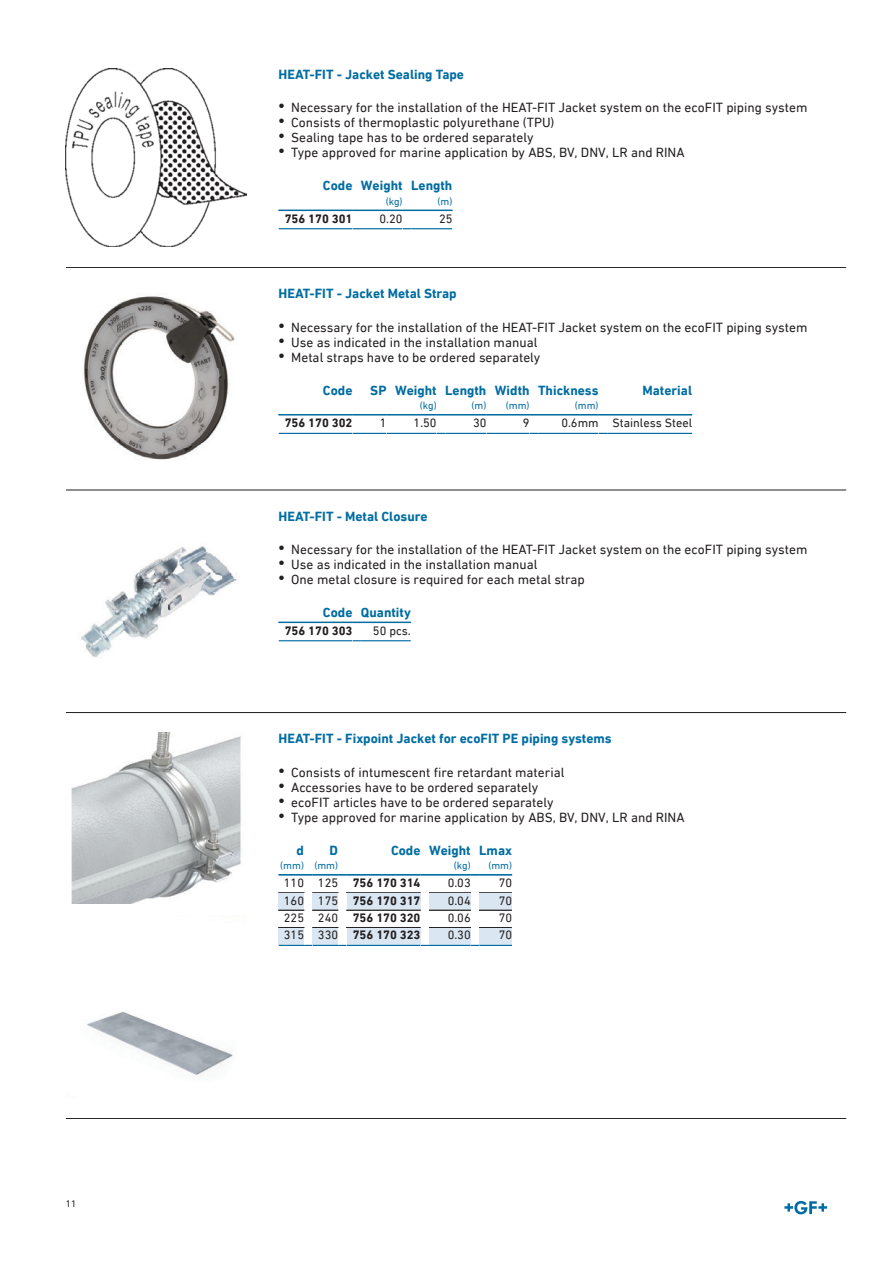
<style>
.page{position:relative;width:893px;height:1263px;background:#fff}
.page>*{position:absolute;margin:0;border:0;box-sizing:border-box;transform-origin:0 0}
.t1{font:13.5px "DIN Next W1 G";color:#231f20}
.t2{font:700 13.5px "DIN Next W1 G";color:#006da2}
.t3{font:700 12.3px "DIN Next W1 G";color:#231f20}
.t4{font:12.3px "DIN Next W1 G";color:#231f20}
.t5{font:10.5px "DIN Next W1 G";color:#006da2}
.t6{font:9.75px "DIN Next W1 G";color:#231f20}
.s1{font-family:"Arial Unicode MS";font-size:18px}
.s2{font-weight:400}
</style>
<div class="page">
<hr style="left:66px;top:267px;width:780px;height:1px;background:#231f20">
<img style="left:66px;top:68px;width:181px;height:178px">
<hr style="left:279px;top:210px;width:73px;height:1px;background:#006da2">
<hr style="left:361px;top:210px;width:42px;height:1px;background:#006da2">
<hr style="left:411px;top:210px;width:41px;height:1px;background:#006da2">
<svg style="left:279px;top:228px;width:173px;height:2px"></svg>
<hr style="left:66px;top:490px;width:780px;height:1px;background:#231f20">
<img style="left:83px;top:296px;width:152px;height:164px">
<hr style="left:279px;top:414px;width:73px;height:1px;background:#006da2">
<hr style="left:395px;top:414px;width:42px;height:1px;background:#006da2">
<hr style="left:445px;top:414px;width:41px;height:1px;background:#006da2">
<hr style="left:495px;top:414px;width:35px;height:1px;background:#006da2">
<hr style="left:538px;top:414px;width:61px;height:1px;background:#006da2">
<hr style="left:607px;top:414px;width:85px;height:1px;background:#006da2">
<hr style="left:279px;top:415px;width:73px;height:1px;background:#006da2">
<svg style="left:352px;top:414px;width:43px;height:2px"></svg>
<hr style="left:395px;top:415px;width:42px;height:1px;background:#006da2">
<svg style="left:437px;top:414px;width:8px;height:2px"></svg>
<hr style="left:445px;top:415px;width:41px;height:1px;background:#006da2">
<svg style="left:486px;top:414px;width:9px;height:2px"></svg>
<hr style="left:495px;top:415px;width:35px;height:1px;background:#006da2">
<svg style="left:530px;top:414px;width:8px;height:2px"></svg>
<hr style="left:538px;top:415px;width:61px;height:1px;background:#006da2">
<svg style="left:599px;top:414px;width:8px;height:2px"></svg>
<hr style="left:607px;top:415px;width:85px;height:1px;background:#006da2">
<svg style="left:279px;top:432px;width:413px;height:2px"></svg>
<hr style="left:66px;top:712px;width:780px;height:1px;background:#231f20">
<img style="left:81px;top:546px;width:156px;height:112px">
<hr style="left:279px;top:622px;width:73px;height:1px;background:#006da2">
<hr style="left:361px;top:622px;width:50px;height:1px;background:#006da2">
<svg style="left:279px;top:640px;width:132px;height:2px"></svg>
<hr style="left:66px;top:1118px;width:780px;height:1px;background:#231f20">
<img style="left:71px;top:733px;width:170px;height:170px">
<img style="left:86px;top:1011px;width:147px;height:66px">
<hr style="left:347px;top:874px;width:74px;height:1px;background:#006da2">
<hr style="left:429px;top:874px;width:42px;height:1px;background:#006da2">
<hr style="left:479px;top:874px;width:33px;height:1px;background:#006da2">
<svg style="left:279px;top:874px;width:68px;height:2px"></svg>
<hr style="left:347px;top:875px;width:74px;height:1px;background:#006da2">
<svg style="left:421px;top:874px;width:8px;height:2px"></svg>
<hr style="left:429px;top:875px;width:42px;height:1px;background:#006da2">
<svg style="left:471px;top:874px;width:8px;height:2px"></svg>
<hr style="left:479px;top:875px;width:33px;height:1px;background:#006da2">
<div style="left:279px;top:893px;width:25px;height:17px;background:#dae6f1"></div>
<div style="left:313px;top:893px;width:25px;height:17px;background:#dae6f1"></div>
<div style="left:347px;top:893px;width:74px;height:17px;background:#dae6f1"></div>
<div style="left:429px;top:893px;width:42px;height:17px;background:#dae6f1"></div>
<div style="left:479px;top:893px;width:33px;height:17px;background:#dae6f1"></div>
<svg style="left:279px;top:910px;width:25px;height:1px"></svg>
<svg style="left:313px;top:910px;width:25px;height:1px"></svg>
<svg style="left:347px;top:910px;width:74px;height:1px"></svg>
<svg style="left:429px;top:910px;width:42px;height:1px"></svg>
<svg style="left:479px;top:910px;width:33px;height:1px"></svg>
<div style="left:279px;top:927px;width:25px;height:17px;background:#dae6f1"></div>
<svg style="left:279px;top:927px;width:25px;height:1px"></svg>
<div style="left:313px;top:927px;width:25px;height:17px;background:#dae6f1"></div>
<svg style="left:313px;top:927px;width:25px;height:1px"></svg>
<div style="left:347px;top:927px;width:74px;height:17px;background:#dae6f1"></div>
<svg style="left:347px;top:927px;width:74px;height:1px"></svg>
<div style="left:429px;top:927px;width:42px;height:17px;background:#dae6f1"></div>
<svg style="left:429px;top:927px;width:42px;height:1px"></svg>
<div style="left:479px;top:927px;width:33px;height:17px;background:#dae6f1"></div>
<svg style="left:479px;top:927px;width:33px;height:1px"></svg>
<svg style="left:279px;top:944px;width:233px;height:2px"></svg>
<svg style="left:784px;top:1201px;width:43px;height:13px"></svg>
<p class="t6" style="left:66px;top:1197px;width:12px">11</p>
<p class="t2" style="left:279px;top:66px;width:187px">HEAT-FIT - Jacket Sealing Tape</p>
<p class="t1" style="left:279px;top:100px;width:530px"><span class="s1">•</span> Necessary for the installation of the HEAT-FIT Jacket system on the ecoFIT piping system</p>
<p class="t1" style="left:279px;top:115px;width:277px"><span class="s1">•</span> Consists of thermoplastic polyurethane (TPU)</p>
<p class="t1" style="left:279px;top:130px;width:256px"><span class="s1">•</span> Sealing tape has to be ordered separately</p>
<p class="t1" style="left:279px;top:145px;width:408px"><span class="s1">•</span> Type approved for marine application by ABS, BV, DNV, LR and RINA</p>
<p class="t2" style="left:323px;top:178px;width:81px">Code Weight</p>
<p class="t5" style="left:386px;top:195px;width:18px">(kg)</p>
<p class="t2" style="left:411px;top:178px;width:43px">Length</p>
<p class="t5" style="left:438px;top:195px;width:16px">(m)</p>
<p class="t3" style="left:285px;top:211px;width:69px">756 170 301</p>
<p class="t4" style="left:380px;top:211px;width:25px">0.20</p>
<p class="t4" style="left:439px;top:211px;width:15px">25</p>
<p class="t2" style="left:279px;top:286px;width:180px">HEAT-FIT - Jacket Metal Strap</p>
<p class="t1" style="left:279px;top:319px;width:530px"><span class="s1">•</span> Necessary for the installation of the HEAT-FIT Jacket system on the ecoFIT piping system</p>
<p class="t1" style="left:279px;top:334px;width:260px"><span class="s1">•</span> Use as indicated in the installation manual</p>
<p class="t1" style="left:279px;top:349px;width:263px"><span class="s1">•</span> Metal straps have to be ordered separately</p>
<p class="t2" style="left:323px;top:382px;width:31px">Code</p>
<p class="t2" style="left:370px;top:382px;width:68px">SP Weight</p>
<p class="t5" style="left:420px;top:399px;width:18px">(kg)</p>
<p class="t2" style="left:445px;top:382px;width:43px">Length</p>
<p class="t5" style="left:472px;top:399px;width:16px">(m)</p>
<p class="t2" style="left:495px;top:382px;width:36px">Width</p>
<p class="t5" style="left:506px;top:399px;width:25px">(mm)</p>
<p class="t2" style="left:538px;top:382px;width:62px">Thickness</p>
<p class="t5" style="left:575px;top:399px;width:25px">(mm)</p>
<p class="t2" style="left:642px;top:382px;width:51px">Material</p>
<p class="t3" style="left:285px;top:416px;width:69px">756 170 302</p>
<p class="t4" style="left:380px;top:416px;width:8px">1</p>
<p class="t4" style="left:414px;top:416px;width:25px">1.50</p>
<p class="t4" style="left:473px;top:416px;width:15px">30</p>
<p class="t4" style="left:523px;top:416px;width:8px">9</p>
<p class="t4" style="left:561px;top:416px;width:132px">0.6mm Stainless Steel</p>
<p class="t2" style="left:279px;top:508px;width:151px">HEAT-FIT - Metal Closure</p>
<p class="t1" style="left:279px;top:542px;width:530px"><span class="s1">•</span> Necessary for the installation of the HEAT-FIT Jacket system on the ecoFIT piping system</p>
<p class="t1" style="left:279px;top:557px;width:260px"><span class="s1">•</span> Use as indicated in the installation manual</p>
<p class="t1" style="left:279px;top:572px;width:308px"><span class="s1">•</span> One metal closure is required for each metal strap</p>
<p class="t2" style="left:323px;top:605px;width:89px">Code Quantity</p>
<p class="t3" style="left:285px;top:623px;width:69px">756 170 303</p>
<p class="t4" style="left:373px;top:623px;width:39px">50 pcs.</p>
<p class="t2" style="left:279px;top:731px;width:335px">HEAT-FIT - Fixpoint Jacket for ecoFIT PE piping systems</p>
<p class="t1" style="left:279px;top:764px;width:287px"><span class="s1">•</span> Consists of intumescent fire retardant material</p>
<p class="t1" style="left:279px;top:779px;width:261px"><span class="s1">•</span> Accessories have to be ordered separately</p>
<p class="t1" style="left:279px;top:794px;width:276px"><span class="s1">•</span> ecoFIT articles have to be ordered separately</p>
<p class="t1" style="left:279px;top:809px;width:408px"><span class="s1">•</span> Type approved for marine application by ABS, BV, DNV, LR and RINA</p>
<p class="t2" style="left:297px;top:842px;width:9px">d</p>
<p class="t5" style="left:280px;top:860px;width:25px">(mm)</p>
<p class="t2" style="left:391px;top:842px;width:81px">Code Weight</p>
<p class="t5" style="left:454px;top:860px;width:18px">(kg)</p>
<p class="t2" style="left:330px;top:842px;width:10px">D</p>
<p class="t5" style="left:314px;top:860px;width:25px">(mm)</p>
<p class="t2" style="left:479px;top:842px;width:34px">Lmax</p>
<p class="t5" style="left:488px;top:860px;width:25px">(mm)</p>
<p class="t3" style="left:284px;top:876px;width:138px"><span class="s2">110 125</span> 756 170 314</p>
<p class="t4" style="left:448px;top:876px;width:25px">0.03</p>
<p class="t4" style="left:499px;top:876px;width:15px">70</p>
<p class="t3" style="left:284px;top:893px;width:138px"><span class="s2">160 175</span> 756 170 317</p>
<p class="t4" style="left:448px;top:893px;width:25px">0.04</p>
<p class="t4" style="left:499px;top:893px;width:15px">70</p>
<p class="t3" style="left:284px;top:910px;width:138px"><span class="s2">225 240</span> 756 170 320</p>
<p class="t4" style="left:448px;top:910px;width:25px">0.06</p>
<p class="t4" style="left:499px;top:910px;width:15px">70</p>
<p class="t3" style="left:284px;top:928px;width:138px"><span class="s2">315 330</span> 756 170 323</p>
<p class="t4" style="left:448px;top:928px;width:25px">0.30</p>
<p class="t4" style="left:499px;top:928px;width:15px">70</p>
</div>
